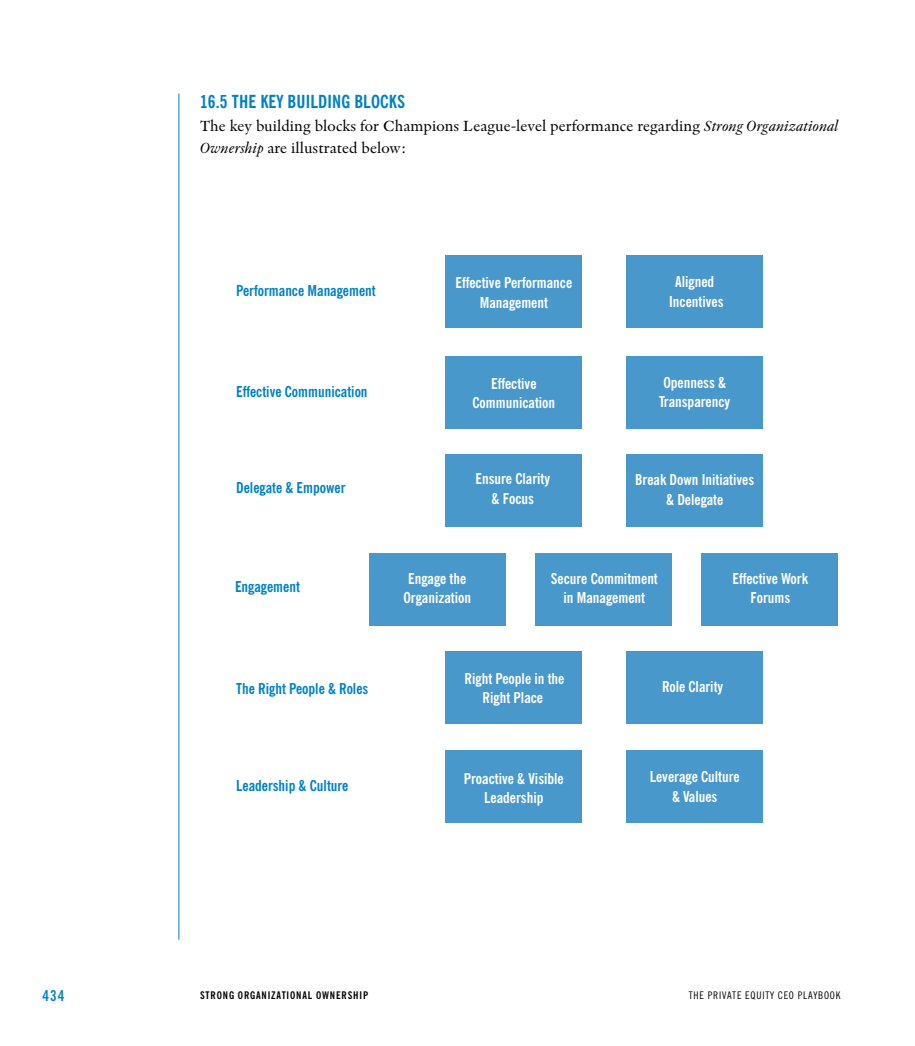
<style>
.page{position:relative;width:915px;height:1046px;background:#fff}
.page>*{position:absolute;margin:0;border:0;box-sizing:border-box;transform-origin:0 0}
.t1{font:700 condensed 18px "News Gothic BT";letter-spacing:.01em;color:#0081c3}
.t2{font:15.45px/22.5px "Indigo Regular Os F";color:#000}
.t3{font:700 condensed 15px/19.5px "News Gothic BT";color:#fff;text-align:center}
.t4{font:700 condensed 15px "News Gothic BT";color:#0081c3}
.t5{font:700 condensed 10.5px "News Gothic BT";letter-spacing:.08em;color:#000}
.t6{font:condensed 10.5px "News Gothic BT";letter-spacing:.08em;color:#000}
.s1{font-family:"Indigo Italic Os F"}
</style>
<div class="page">
<hr style="left:178px;top:94px;width:1px;height:846px;background:#0081c3">
<div style="left:626px;top:455px;width:136px;height:72px;background:#4998cc"></div>
<div style="left:445px;top:455px;width:136px;height:72px;background:#4998cc"></div>
<div style="left:445px;top:356px;width:136px;height:72px;background:#4998cc"></div>
<div style="left:445px;top:256px;width:136px;height:72px;background:#4998cc"></div>
<div style="left:626px;top:356px;width:136px;height:72px;background:#4998cc"></div>
<div style="left:626px;top:256px;width:136px;height:72px;background:#4998cc"></div>
<div style="left:535px;top:553px;width:136px;height:72px;background:#4998cc"></div>
<div style="left:701px;top:553px;width:136px;height:72px;background:#4998cc"></div>
<div style="left:369px;top:553px;width:136px;height:72px;background:#4998cc"></div>
<div style="left:626px;top:652px;width:136px;height:72px;background:#4998cc"></div>
<div style="left:626px;top:750px;width:136px;height:73px;background:#4998cc"></div>
<div style="left:445px;top:652px;width:136px;height:72px;background:#4998cc"></div>
<div style="left:445px;top:750px;width:136px;height:73px;background:#4998cc"></div>
<p class="t1" style="left:200px;top:91px;width:207px">16.5 THE KEY BUILDING BLOCKS</p>
<p class="t2" style="left:200px;top:114px;width:639px">The key building blocks for Champions League-level performance regarding <span class="s1">Strong Organizational<br>Ownership</span> are illustrated below:</p>
<p class="t4" style="left:236px;top:281px;width:141px">Performance Management</p>
<p class="t4" style="left:236px;top:382px;width:133px">Effective Communication</p>
<p class="t4" style="left:236px;top:478px;width:111px">Delegate &amp; Empower</p>
<p class="t4" style="left:235px;top:577px;width:66px">Engagement</p>
<p class="t4" style="left:236px;top:680px;width:134px">The Right People &amp; Roles</p>
<p class="t4" style="left:236px;top:776px;width:114px">Leadership &amp; Culture</p>
<p class="t3" style="left:455px;top:273px;width:118px">Effective Performance<br>Management</p>
<p class="t3" style="left:669px;top:272px;width:56px">Aligned<br>Incentives</p>
<p class="t3" style="left:472px;top:373px;width:84px">Effective<br>Communication</p>
<p class="t3" style="left:659px;top:372px;width:72px;text-align:left">Openness &amp;<br>Transparency</p>
<p class="t3" style="left:475px;top:469px;width:76px">Ensure Clarity &amp; Focus</p>
<p class="t3" style="left:635px;top:470px;width:120px">Break Down Initiatives &amp; Delegate</p>
<p class="t3" style="left:403px;top:568px;width:69px">Engage the<br>Organization</p>
<p class="t3" style="left:550px;top:569px;width:108px">Secure Commitment in Management</p>
<p class="t3" style="left:732px;top:569px;width:77px">Effective Work<br>Forums</p>
<p class="t3" style="left:464px;top:669px;width:101px">Right People in the<br>Right Place</p>
<p class="t3" style="left:464px;top:768px;width:101px">Proactive &amp; Visible<br>Leadership</p>
<p class="t3" style="left:661px;top:677px;width:63px">Role Clarity</p>
<p class="t3" style="left:649px;top:767px;width:91px">Leverage Culture &amp; Values</p>
<p class="t4" style="left:43px;top:986px;width:23px">434</p>
<p class="t6" style="left:688px;top:989px;width:153px">THE PRIVATE EQUITY CEO PLAYBOOK</p>
<p class="t5" style="left:200px;top:989px;width:170px">STRONG ORGANIZATIONAL OWNERSHIP</p>
</div>
